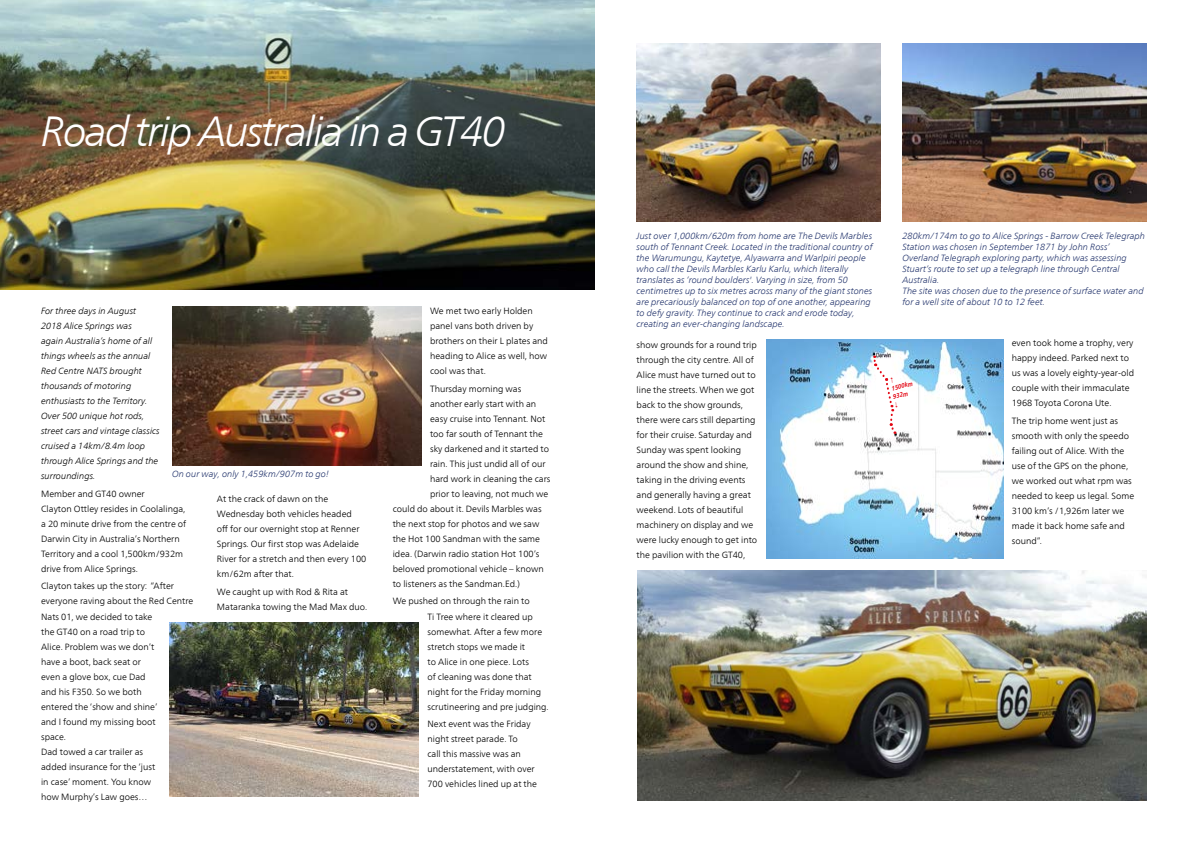
<style>
.page{position:relative;width:1191px;height:842px;background:#fff}
.page>*{position:absolute;margin:0;border:0;box-sizing:border-box;transform-origin:0 0}
.t1{font:italic 300 42px "Frutiger Neue LT Com";letter-spacing:-.05em;color:#fff}
.t2{font:300 9px/15px "Frutiger Neue LT Com";color:#000}
.t3{font:italic 300 9px/11px "Frutiger Neue LT Com";color:#24356d}
.t4{font:italic 300 9px/15px "Frutiger Neue LT Com";color:#000}
.t5{font:italic 700 6.5px/8.6px "Frutiger Neue LT Com";color:#e30613;scale:.87 1}
</style>
<div class="page">
<img style="left:637px;top:570px;width:509px;height:230px">
<img style="left:169px;top:622px;width:250px;height:175px">
<img style="left:0;top:0;width:594px;height:290px">
<img style="left:766px;top:339px;width:237px;height:219px">
<img style="left:902px;top:43px;width:244px;height:179px">
<img style="left:172px;top:307px;width:249px;height:159px">
<img style="left:636px;top:43px;width:244px;height:178px">
<svg style="left:873px;top:356px;width:25px;height:78px"></svg>
<h1 class="t1" style="left:41px;top:107px;width:466px">Road trip Australia in a GT40</h1>
<p class="t4" style="left:41px;top:303px;width:120px">For three days in August<br>2018 Alice Springs was<br>again Australia’s home of all things wheels as the annual<br>Red Centre NATS brought thousands of motoring enthusiasts to the Territory.<br>Over 500 unique hot rods, street cars and vintage classics cruised a 14km/8.4m loop through Alice Springs and the surroundings.</p>
<p class="t2" style="left:41px;top:486px;width:147px">Member and GT40 owner<br>Clayton Ottley resides in Coolalinga, a 20 minute drive from the centre of<br>Darwin City in Australia’s Northern<br>Territory and a cool 1,500km/932m drive from Alice Springs.</p>
<p class="t2" style="left:41px;top:579px;width:154px">Clayton takes up the story: “After everyone raving about the Red Centre<br>Nats 01, we decided to take<br>the GT40 on a road trip to<br>Alice. Problem was we don’t<br>have a boot, back seat or<br>even a glove box, cue Dad<br>and his F350. So we both<br>entered the ‘show and shine’<br>and I found my missing boot<br>space.<br>Dad towed a car trailer as<br>added insurance for the ‘just<br>in case’ moment. You know<br>how Murphy’s Law goes…</p>
<p class="t3" style="left:172px;top:468px;width:158px">On our way, only 1,459km/907m to go!</p>
<p class="t2" style="left:217px;top:492px;width:151px">At the crack of dawn on the<br>Wednesday both vehicles headed<br>off for our overnight stop at Renner<br>Springs. Our first stop was Adelaide<br>River for a stretch and then every 100 km/62m after that.</p>
<p class="t2" style="left:217px;top:584px;width:152px">We caught up with Rod &amp; Rita at<br>Mataranka towing the Mad Max duo.</p>
<p class="t2" style="left:430px;top:303px;width:119px">We met two early Holden panel vans both driven by brothers on their L plates and heading to Alice as well, how cool was that.</p>
<p class="t2" style="left:430px;top:381px;width:93px">Thursday morning was</p>
<p class="t2" style="left:430px;top:396px;width:108px">another early start with an</p>
<p class="t2" style="left:430px;top:411px;width:117px">easy cruise into Tennant. Not</p>
<p class="t2" style="left:430px;top:426px;width:114px">too far south of Tennant the</p>
<p class="t2" style="left:430px;top:441px;width:121px">sky darkened and it started to</p>
<p class="t2" style="left:430px;top:456px;width:117px">rain. This just undid all of our</p>
<p class="t2" style="left:430px;top:471px;width:122px">hard work in cleaning the cars</p>
<p class="t2" style="left:430px;top:486px;width:120px">prior to leaving, not much we</p>
<p class="t2" style="left:393px;top:501px;width:150px">could do about it. Devils Marbles was</p>
<p class="t2" style="left:393px;top:516px;width:148px">the next stop for photos and we saw</p>
<p class="t2" style="left:393px;top:531px;width:149px">the Hot 100 Sandman with the same</p>
<p class="t2" style="left:393px;top:546px;width:148px">idea. (Darwin radio station Hot 100’s</p>
<p class="t2" style="left:393px;top:561px;width:153px">beloved promotional vehicle – known</p>
<p class="t2" style="left:393px;top:576px;width:129px">to listeners as the Sandman.Ed.)</p>
<p class="t2" style="left:427px;top:594px;width:123px;text-indent:-35px">We pushed on through the rain to<br>Ti Tree where it cleared up somewhat. After a few more stretch stops we made it<br>to Alice in one piece. Lots<br>of cleaning was done that night for the Friday morning scrutineering and pre judging.</p>
<p class="t2" style="left:427px;top:717px;width:111px">Next event was the Friday night street parade. To<br>call this massive was an understatement, with over<br>700 vehicles lined up at the</p>
<p class="t3" style="left:636px;top:230px;width:237px">Just over 1,000km/620m from home are The Devils Marbles south of Tennant Creek. Located in the traditional country of the Warumungu, Kaytetye, Alyawarra and Warlpiri people who call the Devils Marbles Karlu Karlu, which literally translates as ‘round boulders'. Varying in size, from 50 centimetres up to six metres across many of the giant stones are precariously balanced on top of one another, appearing to defy gravity. They continue to crack and erode today, creating an ever-changing landscape.</p>
<p class="t2" style="left:636px;top:338px;width:122px">show grounds for a round trip through the city centre. All of<br>Alice must have turned out to line the streets. When we got back to the show grounds, there were cars still departing for their cruise. Saturday and<br>Sunday was spent looking around the show and shine, taking in the driving events and generally having a great weekend. Lots of beautiful machinery on display and we were lucky enough to get into the pavilion with the GT40,</p>
<p class="t3" style="left:902px;top:230px;width:244px">280km/174m to go to Alice Springs - Barrow Creek Telegraph Station was chosen in September 1871 by John Ross’ Overland Telegraph exploring party, which was assessing Stuart’s route to set up a telegraph line through Central Australia.<br>The site was chosen due to the presence of surface water and for a well site of about 10 to 12 feet.</p>
<p class="t5" style="left:890px;top:384px;width:27px;rotate:-14deg">1500km<br>932m</p>
<p class="t2" style="left:1011px;top:335px;width:124px">even took home a trophy, very happy indeed. Parked next to us was a lovely eighty-year-old couple with their immaculate<br>1968 Toyota Corona Ute.</p>
<p class="t2" style="left:1011px;top:413px;width:124px">The trip home went just as smooth with only the speedo failing out of Alice. With the use of the GPS on the phone, we worked out what rpm was needed to keep us legal. Some<br>3100 km’s /1,926m later we made it back home safe and sound”.</p>
</div>
